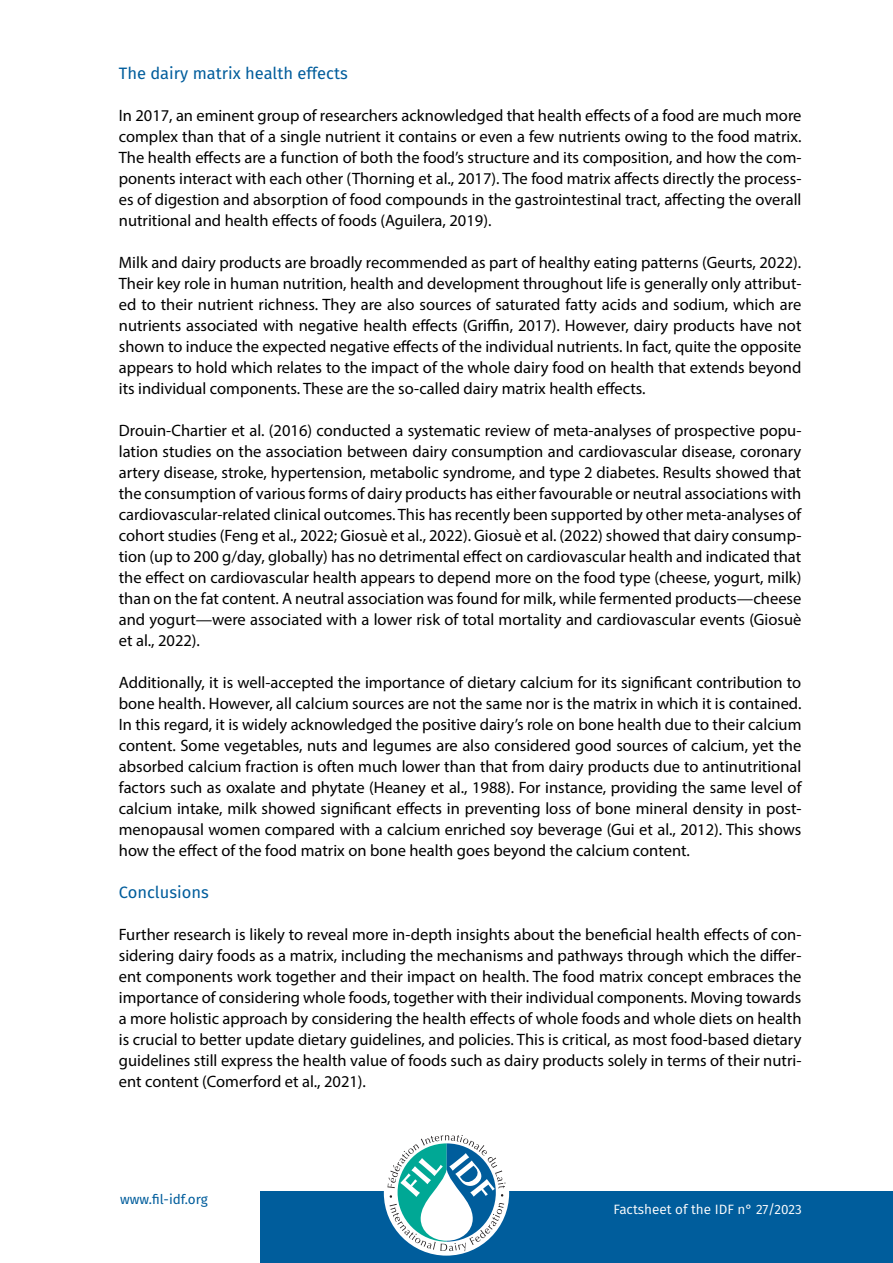
<style>
.page{position:relative;width:893px;height:1263px;background:#fff}
.page>*{position:absolute;margin:0;border:0;box-sizing:border-box;transform-origin:0 0}
.t1{font:16.5px/21px "Myriad Pro";color:#000;text-align:justify}
.t2{font:16.5px "Fira Sans";color:#005d9c}
.t3{font:13.5px "Fira Sans";color:#fff}
.t4{font:13.5px "Fira Sans";color:#005d9c}
</style>
<div class="page">
<div style="left:260px;top:1191px;width:633px;height:72px;background:#005d9c"></div>
<div style="left:384px;top:1130px;width:125px;height:125px;background:#fff;border-radius:50%"></div>
<svg style="left:387px;top:1135px;width:118px;height:116px"></svg>
<p class="t2" style="left:119px;top:61px;width:230px">The dairy matrix health effects</p>
<p class="t1" style="left:119px;top:105px;width:684px">In 2017, an eminent group of researchers acknowledged that health effects of a food are much more complex than that of a single nutrient it contains or even a few nutrients owing to the food matrix.<br>The health effects are a function of both the food’s structure and its composition, and how the com&shy;ponents interact with each other (Thorning et al., 2017). The food matrix affects directly the process&shy;es of digestion and absorption of food compounds in the gastrointestinal tract, affecting the overall nutritional and health effects of foods (Aguilera, 2019).</p>
<p class="t1" style="left:119px;top:252px;width:684px">Milk and dairy products are broadly recommended as part of healthy eating patterns (Geurts, 2022).<br>Their key role in human nutrition, health and development throughout life is generally only attribut&shy;ed to their nutrient richness. They are also sources of saturated fatty acids and sodium, which are nutrients associated with negative health effects (Griffin, 2017). However, dairy products have not shown to induce the expected negative effects of the individual nutrients. In fact, quite the opposite appears to hold which relates to the impact of the whole dairy food on health that extends beyond its individual components. These are the so-called dairy matrix health effects.</p>
<p class="t1" style="left:119px;top:420px;width:684px">Drouin-Chartier et al. (2016) conducted a systematic review of meta-analyses of prospective popu&shy;lation studies on the association between dairy consumption and cardiovascular disease, coronary artery disease, stroke, hypertension, metabolic syndrome, and type 2 diabetes. Results showed that the consumption of various forms of dairy products has either favourable or neutral associations with cardiovascular-related clinical outcomes. This has recently been supported by other meta-analyses of cohort studies (Feng et al., 2022; Giosuè et al., 2022). Giosuè et al. (2022) showed that dairy consump&shy;tion (up to 200 g/day, globally) has no detrimental effect on cardiovascular health and indicated that the effect on cardiovascular health appears to depend more on the food type (cheese, yogurt, milk) than on the fat content. A neutral association was found for milk, while fermented products—cheese and yogurt—were associated with a lower risk of total mortality and cardiovascular events (Giosuè et al., 2022).</p>
<p class="t1" style="left:119px;top:672px;width:684px">Additionally, it is well-accepted the importance of dietary calcium for its significant contribution to bone health. However, all calcium sources are not the same nor is the matrix in which it is contained.<br>In this regard, it is widely acknowledged the positive dairy’s role on bone health due to their calcium content. Some vegetables, nuts and legumes are also considered good sources of calcium, yet the absorbed calcium fraction is often much lower than that from dairy products due to antinutritional factors such as oxalate and phytate (Heaney et al., 1988). For instance, providing the same level of calcium intake, milk showed significant effects in preventing loss of bone mineral density in post&shy;menopausal women compared with a calcium enriched soy beverage (Gui et al., 2012). This shows how the effect of the food matrix on bone health goes beyond the calcium content.</p>
<p class="t2" style="left:119px;top:880px;width:91px">Conclusions</p>
<p class="t1" style="left:119px;top:924px;width:684px">Further research is likely to reveal more in-depth insights about the beneficial health effects of con&shy;sidering dairy foods as a matrix, including the mechanisms and pathways through which the differ&shy;ent components work together and their impact on health. The food matrix concept embraces the importance of considering whole foods, together with their individual components. Moving towards a more holistic approach by considering the health effects of whole foods and whole diets on health is crucial to better update dietary guidelines, and policies. This is critical, as most food-based dietary guidelines still express the health value of foods such as dairy products solely in terms of their nutri&shy;ent content (Comerford et al., 2021).</p>
<p class="t4" style="left:120px;top:1189px;width:89px">www.fil-idf.org</p>
<p class="t3" style="left:613px;top:1199px;width:190px">Factsheet of the IDF n° 27/2023</p>
</div>
